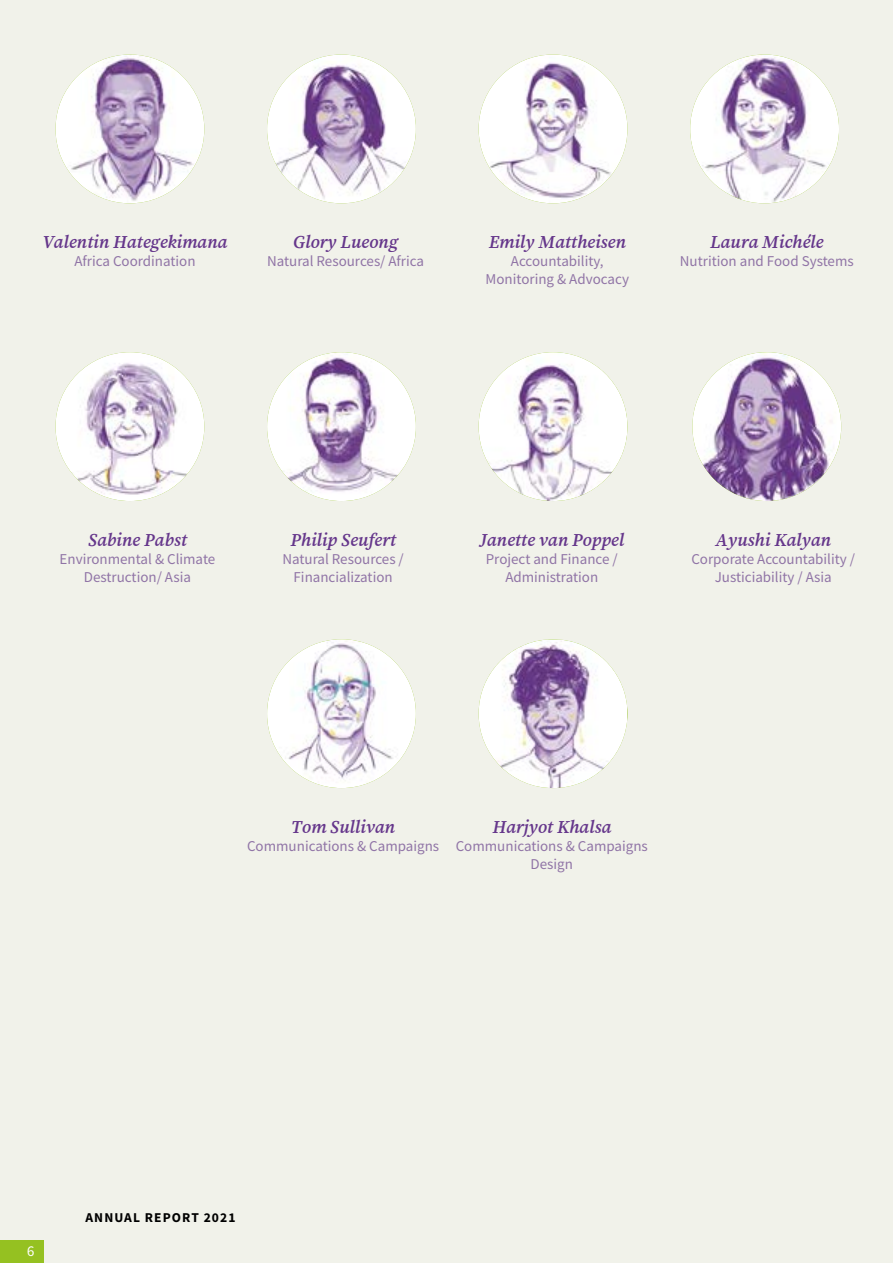
<style>
.page{position:relative;width:893px;height:1263px;background:#f1f2ea}
.page>*{position:absolute;margin:0;border:0;box-sizing:border-box;transform-origin:0 0}
.t1{font:italic 600 18px "Fiantext";color:#65368b}
.t2{font:15px/18px "Fiantext";color:#9074a6;text-align:center}
.t3{font:15px "Fiantext";color:#fff}
.t4{font:700 13.5px "Fiantext";letter-spacing:.08em;color:#000}
</style>
<div class="page">
<img style="left:56px;top:55px;width:148px;height:148px;border-radius:74px">
<img style="left:267px;top:55px;width:149px;height:148px;border-radius:74px">
<img style="left:479px;top:55px;width:148px;height:148px;border-radius:74px">
<img style="left:690px;top:55px;width:149px;height:148px;border-radius:74px">
<img style="left:56px;top:352px;width:148px;height:149px;border-radius:74px">
<img style="left:267px;top:352px;width:149px;height:149px;border-radius:74px">
<img style="left:692px;top:352px;width:149px;height:149px;border-radius:74px">
<img style="left:479px;top:352px;width:148px;height:149px;border-radius:73px">
<img style="left:267px;top:639px;width:149px;height:149px;border-radius:74px">
<img style="left:479px;top:639px;width:148px;height:149px">
<div style="left:0;top:1240px;width:44px;height:23px;background:#95c121"></div>
<p class="t1" style="left:43px;top:231px;width:186px">Valentin Hategekimana</p>
<p class="t2" style="left:74px;top:252px;width:123px">Africa Coordination</p>
<p class="t1" style="left:293px;top:231px;width:106px">Glory Lueong</p>
<p class="t2" style="left:267px;top:252px;width:159px">Natural Resources/ Africa</p>
<p class="t1" style="left:489px;top:231px;width:139px">Emily Mattheisen</p>
<p class="t2" style="left:486px;top:252px;width:145px">Accountability,<br>Monitoring &amp; Advocacy</p>
<p class="t1" style="left:710px;top:231px;width:115px">Laura Michéle</p>
<p class="t2" style="left:680px;top:252px;width:175px">Nutrition and Food Systems</p>
<p class="t1" style="left:88px;top:529px;width:100px">Sabine Pabst</p>
<p class="t2" style="left:60px;top:550px;width:157px">Environmental &amp; Climate<br>Destruction/ Asia</p>
<p class="t1" style="left:290px;top:529px;width:107px">Philip Seufert</p>
<p class="t2" style="left:282px;top:550px;width:123px">Natural Resources /<br>Financialization</p>
<p class="t1" style="left:479px;top:529px;width:146px">Janette van Poppel</p>
<p class="t2" style="left:486px;top:550px;width:133px">Project and Finance /<br>Administration</p>
<p class="t1" style="left:715px;top:529px;width:117px">Ayushi Kalyan</p>
<p class="t2" style="left:691px;top:550px;width:165px">Corporate Accountability /<br>Justiciability / Asia</p>
<p class="t1" style="left:291px;top:816px;width:105px">Tom Sullivan</p>
<p class="t2" style="left:247px;top:837px;width:194px">Communications &amp; Campaigns</p>
<p class="t1" style="left:492px;top:816px;width:120px">Harjyot Khalsa</p>
<p class="t2" style="left:456px;top:837px;width:194px">Communications &amp; Campaigns<br>Design</p>
<p class="t3" style="left:27px;top:1242px;width:9px">6</p>
<p class="t4" style="left:85px;top:1209px;width:151px">ANNUAL REPORT 2021</p>
</div>
